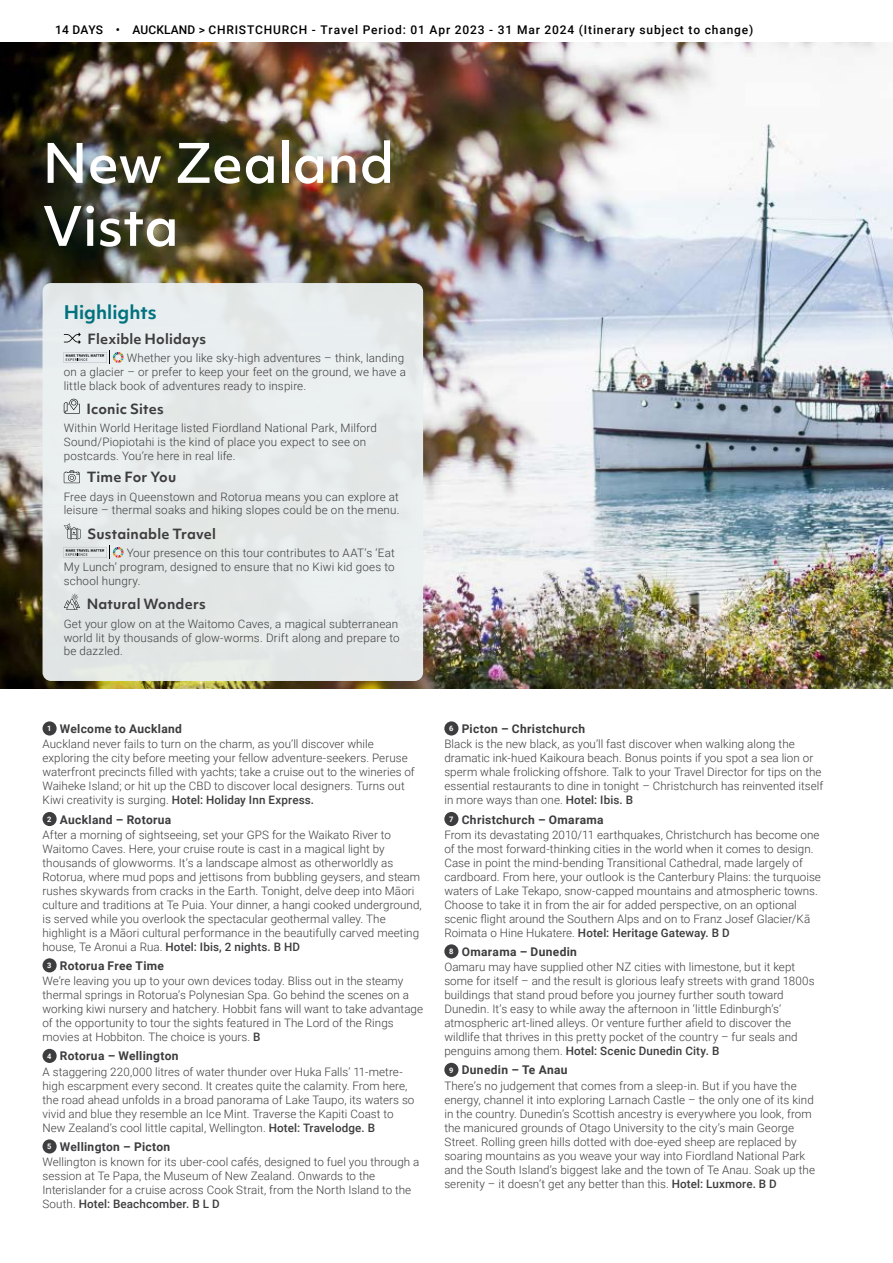
<style>
.page{position:relative;width:893px;height:1263px;background:#fff}
.page>*{position:absolute;margin:0;border:0;box-sizing:border-box;transform-origin:0 0}
.t1{font:500 52.5px/63px "Objektiv Mk 1";color:#fff}
.t2{font:700 18px "Objektiv Mk 1";color:#00727e}
.t3{font:700 13.5px "Objektiv Mk 1";letter-spacing:.015em;color:#3d3c3e}
.t4{font:700 12px "Roboto";letter-spacing:.03em;color:#3d3c3e}
.t5{font:500 12px "Roboto";letter-spacing:.07em;color:#000}
.t6{font:300 11.7px/14px "Roboto";letter-spacing:.005em;color:#3d3c3e}
.s1{font-size:7.5px;color:#fff}
.s2{font-weight:500}
</style>
<div class="page">
<img style="left:0;top:43px;width:893px;height:646px">
<div style="left:8px;top:104px;width:421px;height:181px;background:#00727e;opacity:.5"></div>
<div style="left:43px;top:721px;width:14px;height:14px;background:#3d3c3e;border-radius:50%"></div>
<div style="left:43px;top:812px;width:14px;height:14px;background:#3d3c3e;border-radius:50%"></div>
<div style="left:43px;top:958px;width:14px;height:14px;background:#3d3c3e;border-radius:50%"></div>
<div style="left:43px;top:1049px;width:14px;height:14px;background:#3d3c3e;border-radius:50%"></div>
<div style="left:43px;top:1139px;width:14px;height:14px;background:#3d3c3e;border-radius:50%"></div>
<div style="left:444px;top:721px;width:14px;height:14px;background:#3d3c3e;border-radius:50%"></div>
<div style="left:444px;top:812px;width:14px;height:14px;background:#3d3c3e;border-radius:50%"></div>
<div style="left:444px;top:944px;width:14px;height:14px;background:#3d3c3e;border-radius:50%"></div>
<div style="left:444px;top:1063px;width:14px;height:14px;background:#3d3c3e;border-radius:50%"></div>
<div style="left:43px;top:283px;width:380px;height:398px;background:#e6eae9;border-radius:9px"></div>
<svg style="left:64px;top:333px;width:17px;height:11px"></svg>
<svg style="left:113px;top:352px;width:11px;height:11px"></svg>
<svg style="left:64px;top:352px;width:43px;height:11px"></svg>
<svg style="left:64px;top:399px;width:16px;height:15px"></svg>
<svg style="left:64px;top:470px;width:16px;height:13px"></svg>
<svg style="left:64px;top:523px;width:17px;height:16px"></svg>
<svg style="left:113px;top:547px;width:11px;height:11px"></svg>
<svg style="left:64px;top:547px;width:43px;height:11px"></svg>
<svg style="left:64px;top:594px;width:16px;height:16px"></svg>
<p class="t5" style="left:55px;top:21px;width:700px">14 DAYS • AUCKLAND &gt; CHRISTCHURCH - Travel Period: 01 Apr 2023 - 31 Mar 2024 (Itinerary subject to change)</p>
<h1 class="t1" style="left:43px;top:131px;width:353px">New Zealand<br>Vista</h1>
<h2 class="t2" style="left:64px;top:299px;width:95px">Highlights</h2>
<p class="t3" style="left:88px;top:329px;width:120px">Flexible Holidays</p>
<p class="t6" style="left:64px;top:350px;width:344px;text-indent:63px">Whether you like sky-high adventures – think, landing on a glacier – or prefer to keep your feet on the ground, we have a little black book of adventures ready to inspire.</p>
<p class="t3" style="left:86px;top:399px;width:79px">Iconic Sites</p>
<p class="t6" style="left:64px;top:420px;width:315px">Within World Heritage listed Fiordland National Park, Milford<br>Sound/Piopiotahi is the kind of place you expect to see on postcards. You’re here in real life.</p>
<p class="t3" style="left:87px;top:468px;width:91px">Time For You</p>
<p class="t6" style="left:64px;top:489px;width:337px">Free days in Queenstown and Rotorua means you can explore at leisure – thermal soaks and hiking slopes could be on the menu.</p>
<p class="t3" style="left:88px;top:524px;width:130px">Sustainable Travel</p>
<p class="t6" style="left:64px;top:545px;width:333px;text-align:justify;text-indent:63px">Your presence on this tour contributes to AAT’s ‘Eat My Lunch’ program, designed to ensure that no Kiwi kid goes to school hungry.</p>
<p class="t3" style="left:87px;top:595px;width:121px">Natural Wonders</p>
<p class="t6" style="left:64px;top:616px;width:337px;text-align:justify">Get your glow on at the Waitomo Caves, a magical subterranean world lit by thousands of glow-worms. Drift along and prepare to be dazzled.</p>
<p class="t4" style="left:47px;top:720px;width:136px"><span class="s1">1</span> Welcome to Auckland</p>
<p class="t6" style="left:43px;top:737px;width:374px">Auckland never fails to turn on the charm, as you’ll discover while exploring the city before meeting your fellow adventure-seekers. Peruse waterfront precincts filled with yachts; take a cruise out to the wineries of Waiheke Island; or hit up the CBD to discover local designers. Turns out Kiwi creativity is surging. <span class="s2">Hotel: Holiday Inn Express.</span></p>
<p class="t4" style="left:47px;top:811px;width:126px"><span class="s1">2</span> Auckland – Rotorua</p>
<p class="t6" style="left:43px;top:827px;width:381px">After a morning of sightseeing, set your GPS for the Waikato River to Waitomo Caves. Here, your cruise route is cast in a magical light by thousands of glowworms. It’s a landscape almost as otherworldly as Rotorua, where mud pops and jettisons from bubbling geysers, and steam rushes skywards from cracks in the Earth. Tonight, delve deep into Māori culture and traditions at Te Puia. Your dinner, a hangi cooked underground, is served while you overlook the spectacular geothermal valley. The highlight is a Māori cultural performance in the beautifully carved meeting house, Te Aronui a Rua. <span class="s2">Hotel: Ibis, 2 nights. B HD</span></p>
<p class="t4" style="left:47px;top:957px;width:118px"><span class="s1">3</span> Rotorua Free Time</p>
<p class="t6" style="left:43px;top:974px;width:382px">We’re leaving you up to your own devices today. Bliss out in the steamy thermal springs in Rotorua’s Polynesian Spa. Go behind the scenes on a working kiwi nursery and hatchery. Hobbit fans will want to take advantage of the opportunity to tour the sights featured in The Lord of the Rings movies at Hobbiton. The choice is yours. <span class="s2">B</span></p>
<p class="t4" style="left:47px;top:1048px;width:133px"><span class="s1">4</span> Rotorua – Wellington</p>
<p class="t6" style="left:43px;top:1064px;width:373px">A staggering 220,000 litres of water thunder over Huka Falls’ 11-metre&shy;high escarpment every second. It creates quite the calamity. From here, the road ahead unfolds in a broad panorama of Lake Taupo, its waters so vivid and blue they resemble an Ice Mint. Traverse the Kapiti Coast to New Zealand’s cool little capital, Wellington. <span class="s2">Hotel: Travelodge. B</span></p>
<p class="t4" style="left:47px;top:1138px;width:125px"><span class="s1">5</span> Wellington – Picton</p>
<p class="t6" style="left:43px;top:1155px;width:378px">Wellington is known for its uber-cool cafés, designed to fuel you through a session at Te Papa, the Museum of New Zealand. Onwards to the Interislander for a cruise across Cook Strait, from the North Island to the South. <span class="s2">Hotel: Beachcomber. B L D</span></p>
<p class="t4" style="left:449px;top:720px;width:138px"><span class="s1">6</span> Picton – Christchurch</p>
<p class="t6" style="left:444px;top:737px;width:380px">Black is the new black, as you’ll fast discover when walking along the dramatic ink-hued Kaikoura beach. Bonus points if you spot a sea lion or sperm whale frolicking offshore. Talk to your Travel Director for tips on the essential restaurants to dine in tonight – Christchurch has reinvented itself in more ways than one. <span class="s2">Hotel: Ibis. B</span></p>
<p class="t4" style="left:449px;top:811px;width:156px"><span class="s1">7</span> Christchurch – Omarama</p>
<p class="t6" style="left:444px;top:827px;width:378px">From its devastating 2010/11 earthquakes, Christchurch has become one of the most forward-thinking cities in the world when it comes to design.<br>Case in point the mind-bending Transitional Cathedral, made largely of cardboard. From here, your outlook is the Canterbury Plains: the turquoise waters of Lake Tekapo, snow-capped mountains and atmospheric towns.<br>Choose to take it in from the air for added perspective, on an optional scenic flight around the Southern Alps and on to Franz Josef Glacier/Kā Roimata o Hine Hukatere. <span class="s2">Hotel: Heritage Gateway. B D</span></p>
<p class="t4" style="left:449px;top:943px;width:129px"><span class="s1">8</span> Omarama – Dunedin</p>
<p class="t6" style="left:444px;top:960px;width:372px">Oamaru may have supplied other NZ cities with limestone, but it kept some for itself – and the result is glorious leafy streets with grand 1800s buildings that stand proud before you journey further south toward Dunedin. It’s easy to while away the afternoon in ‘little Edinburgh’s’ atmospheric art-lined alleys. Or venture further afield to discover the wildlife that thrives in this pretty pocket of the country – fur seals and penguins among them. <span class="s2">Hotel: Scenic Dunedin City. B</span></p>
<p class="t4" style="left:449px;top:1062px;width:120px"><span class="s1">9</span> Dunedin – Te Anau</p>
<p class="t6" style="left:444px;top:1078px;width:372px">There’s no judgement that comes from a sleep-in. But if you have the energy, channel it into exploring Larnach Castle – the only one of its kind in the country. Dunedin’s Scottish ancestry is everywhere you look, from the manicured grounds of Otago University to the city’s main George Street. Rolling green hills dotted with doe-eyed sheep are replaced by soaring mountains as you weave your way into Fiordland National Park and the South Island’s biggest lake and the town of Te Anau. Soak up the serenity – it doesn’t get any better than this. <span class="s2">Hotel: Luxmore. B D</span></p>
</div>
